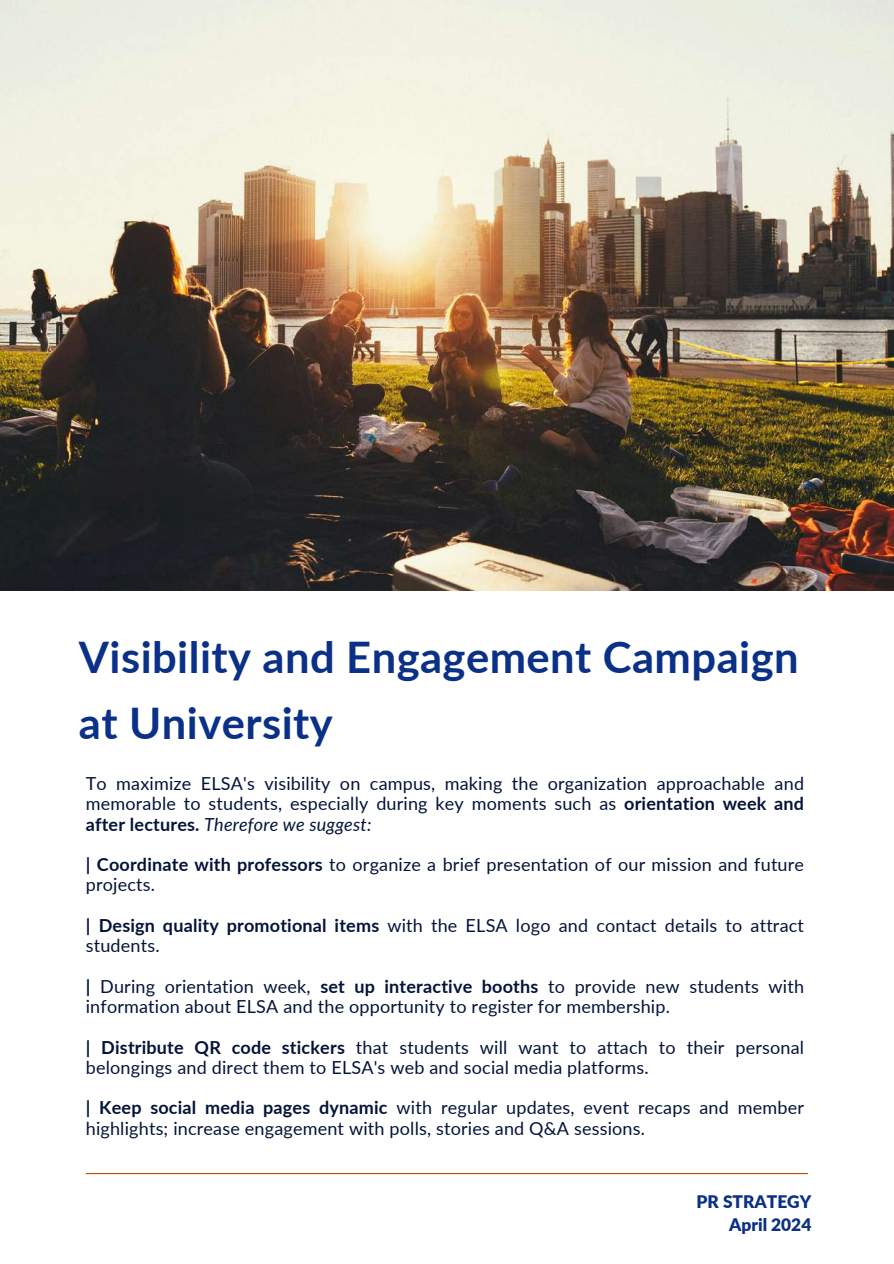
<style>
.page{position:relative;width:894px;height:1264px;background:#fff}
.page>*{position:absolute;margin:0;border:0;box-sizing:border-box;transform-origin:0 0}
.t1{font:700 43.5px/66.3px "Lato";letter-spacing:.01em;color:#0a3087}
.t2{font:18px/20.2px "Lato";letter-spacing:.01em;color:#041439}
.t3{font:900 17.25px/23.7px "Lato";color:#0a3087;text-align:right}
.s1{font-weight:700}
.s2{font-style:italic}
</style>
<div class="page">
<hr style="left:86px;top:1172px;width:721px;height:2px;background:#b84a03">
<img style="left:0;top:0;width:893px;height:591px">
<h1 class="t1" style="left:79px;top:622px;width:721px">Visibility and Engagement Campaign at University</h1>
<p class="t2" style="left:86px;top:773px;width:719px;text-align:justify">To maximize ELSA's visibility on campus, making the organization approachable and memorable to students, especially during key moments such as <span class="s1">orientation week and after lectures.</span> <span class="s2">Therefore we suggest:</span></p>
<p class="t2" style="left:86px;top:854px;width:719px"><span class="s1">| Coordinate with professors</span> to organize a brief presentation of our mission and future projects.</p>
<p class="t2" style="left:86px;top:914px;width:719px"><span class="s1">| Design quality promotional items</span> with the ELSA logo and contact details to attract students.</p>
<p class="t2" style="left:86px;top:975px;width:719px"><span class="s1">|</span> During orientation week, <span class="s1">set up interactive booths</span> to provide new students with information about ELSA and the opportunity to register for membership.</p>
<p class="t2" style="left:86px;top:1036px;width:719px"><span class="s1">| Distribute QR code stickers</span> that students will want to attach to their personal belongings and direct them to ELSA's web and social media platforms.</p>
<p class="t2" style="left:86px;top:1097px;width:719px"><span class="s1">| Keep social media pages dynamic</span> with regular updates, event recaps and member highlights; increase engagement with polls, stories and Q&amp;A sessions.</p>
<p class="t3" style="left:696px;top:1189px;width:116px">PR STRATEGY<br>April 2024</p>
</div>
